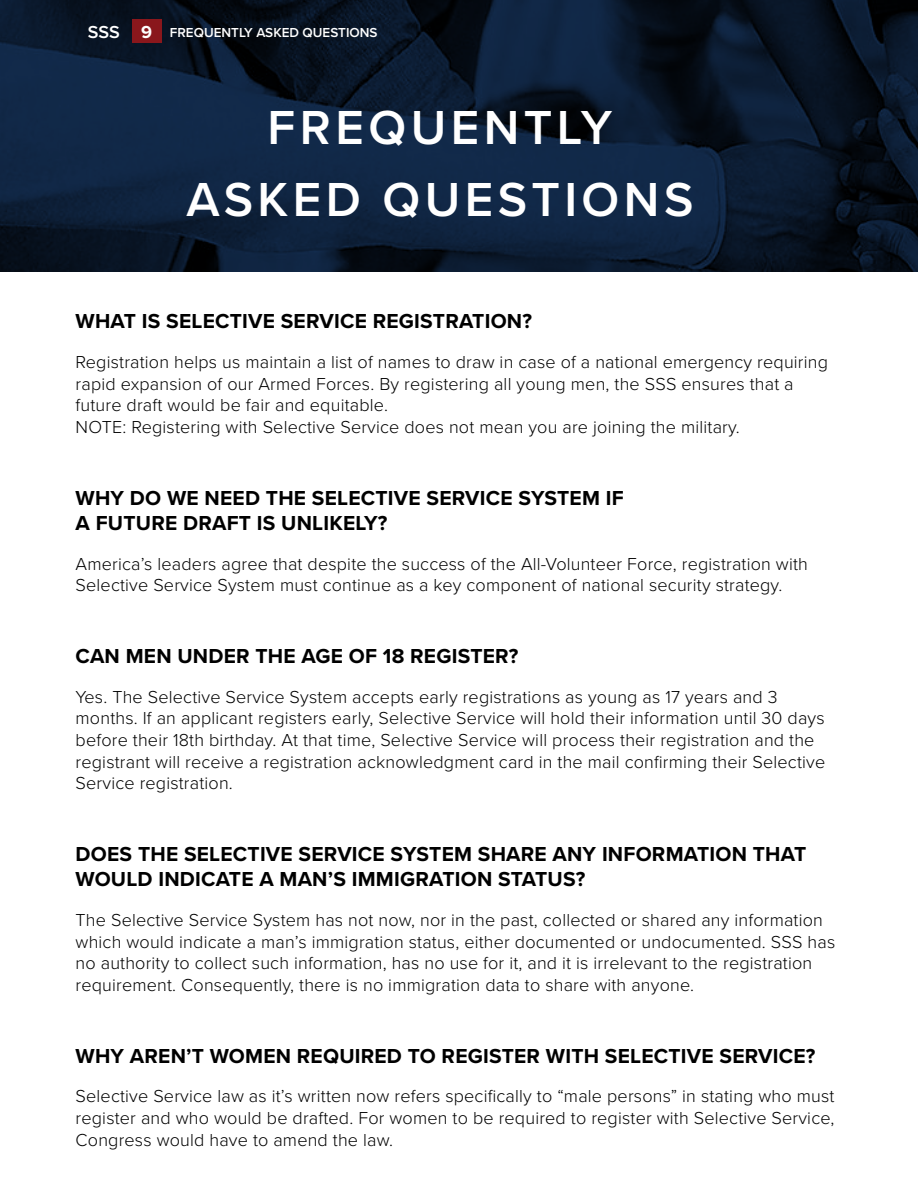
<style>
.page{position:relative;width:918px;height:1188px;background:#fff}
.page>*{position:absolute;margin:0;border:0;box-sizing:border-box;transform-origin:0 0}
.t1{font:600 49.5px/72px "Proxima Nova";letter-spacing:.09em;color:#fff;text-align:center}
.t2{font:700 21px/25.2px "Proxima Nova";letter-spacing:.01em;color:#000}
.t3{font:300 18px/21.6px "Proxima Nova";letter-spacing:.01em;color:#000}
.t4{font:600 13.5px "Proxima Nova";color:#fff}
.s1{font-size:18px}
.s2{font-weight:700;font-size:18px}
</style>
<div class="page">
<svg style="left:0;top:0;width:918px;height:272px;background:#0b1c32"></svg>
<div style="left:132px;top:20px;width:29px;height:23px;background:#8a171c"></div>
<p class="t4" style="left:88px;top:22px;width:291px"><span class="s1">SSS</span> <span class="s2">9</span> FREQUENTLY ASKED QUESTIONS</p>
<p class="t1" style="left:186px;top:90px;width:508px">FREQUENTLY<br>ASKED QUESTIONS</p>
<p class="t2" style="left:76px;top:308px;width:458px">WHAT IS SELECTIVE SERVICE REGISTRATION?</p>
<p class="t3" style="left:76px;top:350px;width:754px">Registration helps us maintain a list of names to draw in case of a national emergency requiring rapid expansion of our Armed Forces. By registering all young men, the SSS ensures that a future draft would be fair and equitable.</p>
<p class="t3" style="left:76px;top:415px;width:666px">NOTE: Registering with Selective Service does not mean you are joining the military.</p>
<p class="t2" style="left:76px;top:485px;width:550px">WHY DO WE NEED THE SELECTIVE SERVICE SYSTEM IF</p>
<p class="t2" style="left:76px;top:510px;width:313px">A FUTURE DRAFT IS UNLIKELY?</p>
<p class="t3" style="left:76px;top:552px;width:734px">America’s leaders agree that despite the success of the All-Volunteer Force, registration with<br>Selective Service System must continue as a key component of national security strategy.</p>
<p class="t2" style="left:76px;top:643px;width:444px">CAN MEN UNDER THE AGE OF 18 REGISTER?</p>
<p class="t3" style="left:76px;top:685px;width:751px">Yes. The Selective Service System accepts early registrations as young as 17 years and 3 months. If an applicant registers early, Selective Service will hold their information until 30 days before their 18th birthday. At that time, Selective Service will process their registration and the registrant will receive a registration acknowledgment card in the mail confirming their Selective Service registration.</p>
<p class="t2" style="left:76px;top:841px;width:732px">DOES THE SELECTIVE SERVICE SYSTEM SHARE ANY INFORMATION THAT<br>WOULD INDICATE A MAN’S IMMIGRATION STATUS?</p>
<p class="t3" style="left:76px;top:908px;width:761px">The Selective Service System has not now, nor in the past, collected or shared any information which would indicate a man’s immigration status, either documented or undocumented. SSS has no authority to collect such information, has no use for it, and it is irrelevant to the registration requirement. Consequently, there is no immigration data to share with anyone.</p>
<p class="t2" style="left:76px;top:1043px;width:741px">WHY AREN’T WOMEN REQUIRED TO REGISTER WITH SELECTIVE SERVICE?</p>
<p class="t3" style="left:76px;top:1085px;width:760px;text-align:justify">Selective Service law as it’s written now refers specifically to “male persons” in stating who must register and who would be drafted. For women to be required to register with Selective Service, Congress would have to amend the law.</p>
</div>
